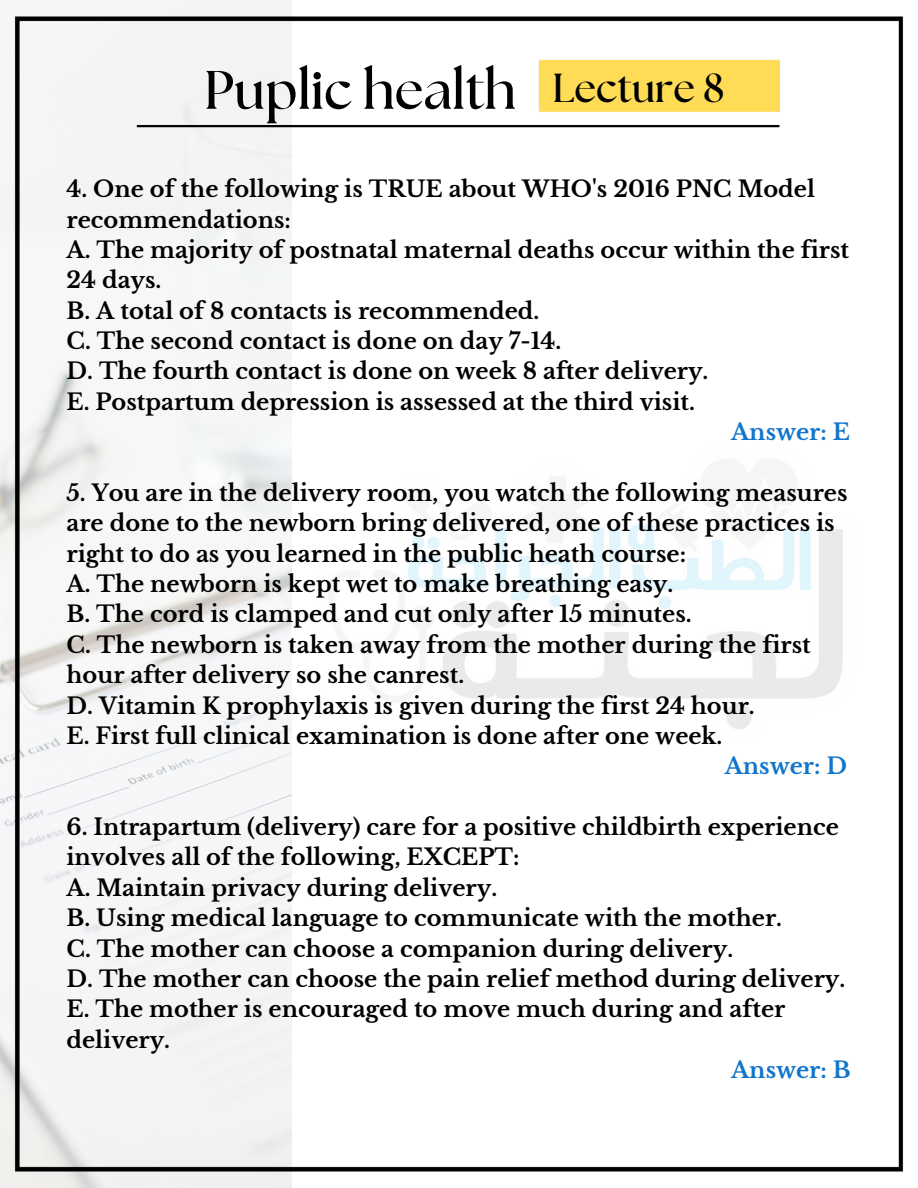
<style>
.page{position:relative;width:918px;height:1188px;background:#fff}
.page>*{position:absolute;margin:0;border:0;box-sizing:border-box;transform-origin:0 0}
.t1{font:700 54px "The Seasons";color:#000}
.t2{font:700 40.5px "The Seasons";color:#000}
.t3{font:700 22.5px/30.3px "Libre Baskerville";color:#000}
.t4{font:700 22.5px "Libre Baskerville";color:#1275cc}
</style>
<div class="page">
<img style="left:0;top:0;width:291px;height:1188px">
<img style="left:7px;top:9px;width:897px;height:1169px">
<p class="t1" style="left:204px;top:66px;width:313px">Puplic health</p>
<h2 class="t2" style="left:552px;top:70px;width:174px">Lecture 8</h2>
<h1 class="t3" style="left:67px;top:174px;width:750px">4. One of the following is TRUE about WHO's 2016 PNC Model recommendations:</h1>
<p class="t3" style="left:67px;top:235px;width:784px">A. The majority of postnatal maternal deaths occur within the first<br>24 days.</p>
<p class="t3" style="left:67px;top:296px;width:474px">B. A total of 8 contacts is recommended.</p>
<p class="t3" style="left:67px;top:326px;width:496px">C. The second contact is done on day 7-14.</p>
<p class="t3" style="left:67px;top:356px;width:643px">D. The fourth contact is done on week 8 after delivery.</p>
<p class="t3" style="left:67px;top:387px;width:630px">E. Postpartum depression is assessed at the third visit.</p>
<p class="t4" style="left:731px;top:418px;width:120px">Answer: E</p>
<p class="t3" style="left:67px;top:478px;width:783px">5. You are in the delivery room, you watch the following measures are done to the newborn bring delivered, one of these practices is right to do as you learned in the public heath course:</p>
<p class="t3" style="left:67px;top:569px;width:608px">A. The newborn is kept wet to make breathing easy.</p>
<p class="t3" style="left:67px;top:599px;width:627px">B. The cord is clamped and cut only after 15 minutes.</p>
<p class="t3" style="left:67px;top:630px;width:746px">C. The newborn is taken away from the mother during the first hour after delivery so she canrest.</p>
<p class="t3" style="left:67px;top:691px;width:690px">D. Vitamin K prophylaxis is given during the first 24 hour.</p>
<p class="t3" style="left:67px;top:721px;width:657px">E. First full clinical examination is done after one week.</p>
<p class="t4" style="left:725px;top:753px;width:124px">Answer: D</p>
<p class="t3" style="left:67px;top:812px;width:774px">6. Intrapartum (delivery) care for a positive childbirth experience involves all of the following, EXCEPT:</p>
<p class="t3" style="left:67px;top:873px;width:432px">A. Maintain privacy during delivery.</p>
<p class="t3" style="left:67px;top:903px;width:717px">B. Using medical language to communicate with the mother.</p>
<p class="t3" style="left:67px;top:934px;width:668px">C. The mother can choose a companion during delivery.</p>
<p class="t3" style="left:67px;top:964px;width:780px">D. The mother can choose the pain relief method during delivery.</p>
<p class="t3" style="left:67px;top:994px;width:720px">E. The mother is encouraged to move much during and after delivery.</p>
<p class="t4" style="left:731px;top:1056px;width:121px">Answer: B</p>
</div>
